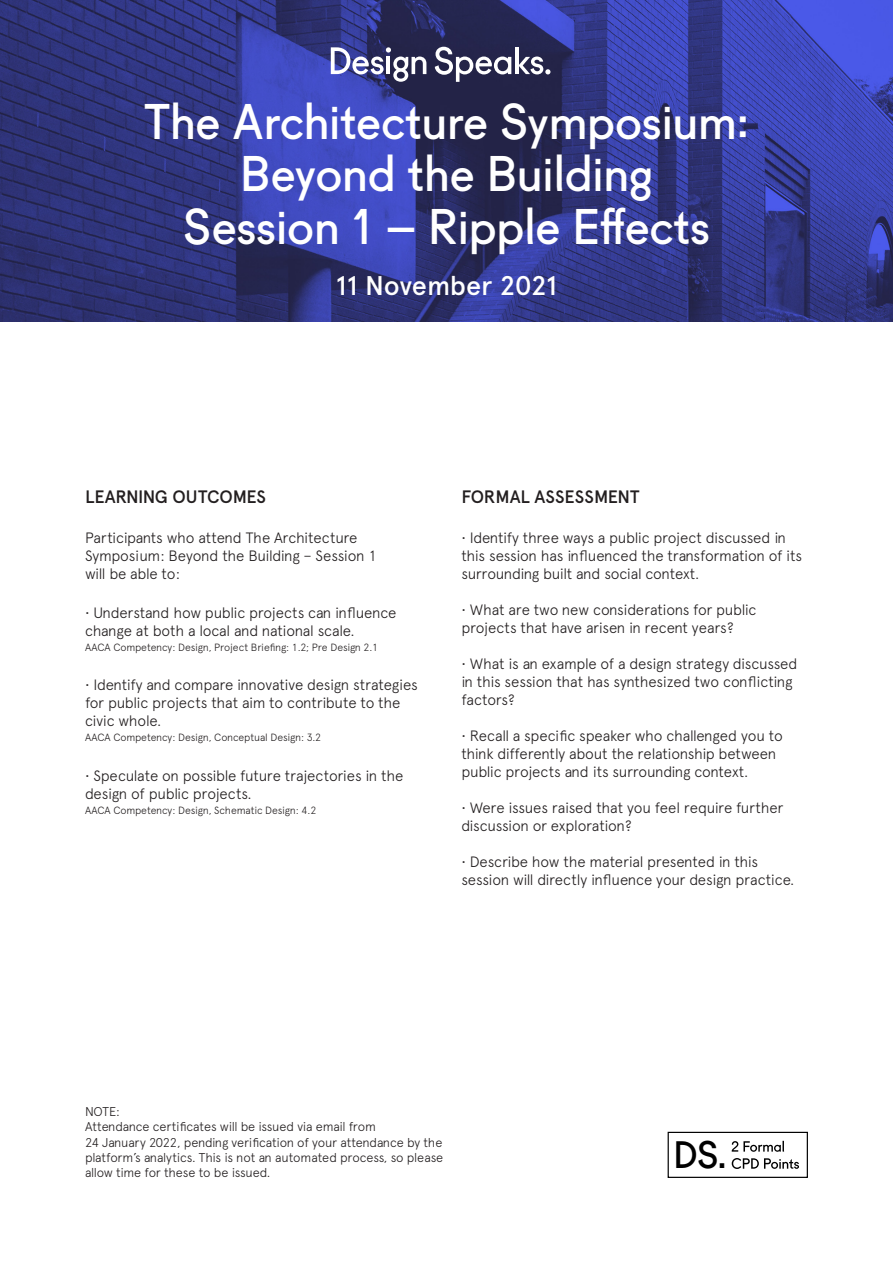
<style>
.page{position:relative;width:893px;height:1263px;background:#fff}
.page>*{position:absolute;margin:0;border:0;box-sizing:border-box;transform-origin:0 0}
.Slide_Title{font:48px/52.5px "Fugue";letter-spacing:.01em;color:#fff;text-align:center}
.t1{font:36.6px "Fugue";color:#000}
.Slide_Title-2{font:500 27px "Apercu Pro";letter-spacing:-.01em;color:#fff}
.t2{font:500 18px "Apercu Pro";letter-spacing:-.01em;color:#231f20}
.t3{font:300 15px/18px "Apercu Pro";letter-spacing:-.015em;color:#231f20}
.t4{font:300 12.75px/15.3px "Apercu Pro";letter-spacing:-.015em;color:#231f20}
.t5{font:300 10.5px "Apercu Pro";letter-spacing:-.01em;color:#231f20}
</style>
<div class="page">
<img style="left:0;top:0;width:893px;height:321px">
<svg style="left:331px;top:47px;width:95px;height:35px"></svg>
<svg style="left:435px;top:47px;width:76px;height:35px"></svg>
<hr style="left:515px;top:47px;width:3px;height:27px;background:#fff">
<svg style="left:518px;top:57px;width:32px;height:17px"></svg>
<svg style="left:732px;top:1141px;width:52px;height:11px"></svg>
<svg style="left:732px;top:1158px;width:67px;height:11px"></svg>
<div style="left:668px;top:1132px;width:140px;height:46px;border:1px solid #000"></div>
<p class="Slide_Title" style="left:144px;top:91px;width:606px">The Architecture Symposium:<br>Beyond the Building<br>Session 1 – Ripple Effects</p>
<p class="Slide_Title-2" style="left:336px;top:265px;width:223px">11 November 2021</p>
<p class="t2" style="left:85px;top:484px;width:183px">LEARNING OUTCOMES</p>
<p class="t3" style="left:85px;top:527px;width:293px">Participants who attend The Architecture<br>Symposium: Beyond the Building – Session 1 will be able to:</p>
<p class="t3" style="left:85px;top:602px;width:313px">• Understand how public projects can influence change at both a local and national scale.</p>
<p class="t5" style="left:85px;top:639px;width:295px">AACA Competency: Design, Project Briefing: 1.2; Pre Design 2.1</p>
<p class="t3" style="left:85px;top:675px;width:334px">• Identify and compare innovative design strategies for public projects that aim to contribute to the civic whole.</p>
<p class="t5" style="left:85px;top:730px;width:238px">AACA Competency: Design, Conceptual Design: 3.2</p>
<p class="t3" style="left:85px;top:765px;width:320px">• Speculate on possible future trajectories in the design of public projects.</p>
<p class="t5" style="left:85px;top:802px;width:233px">AACA Competency: Design, Schematic Design: 4.2</p>
<p class="t2" style="left:461px;top:484px;width:180px">FORMAL ASSESSMENT</p>
<p class="t3" style="left:461px;top:527px;width:342px">• Identify three ways a public project discussed in this session has influenced the transformation of its surrounding built and social context.</p>
<p class="t3" style="left:461px;top:599px;width:297px">• What are two new considerations for public projects that have arisen in recent years?</p>
<p class="t3" style="left:461px;top:653px;width:338px">• What is an example of a design strategy discussed in this session that has synthesized two conflicting factors?</p>
<p class="t3" style="left:461px;top:725px;width:323px">• Recall a specific speaker who challenged you to think differently about the relationship between public projects and its surrounding context.</p>
<p class="t3" style="left:461px;top:797px;width:324px">• Were issues raised that you feel require further discussion or exploration?</p>
<p class="t3" style="left:461px;top:851px;width:335px">• Describe how the material presented in this session will directly influence your design practice.</p>
<p class="t4" style="left:85px;top:1103px;width:360px">NOTE:<br>Attendance certificates will be issued via email from<br>24 January 2022, pending verification of your attendance by the platform’s analytics. This is not an automated process, so please allow time for these to be issued.</p>
<p class="t1" style="left:673px;top:1126px;width:54px">DS.</p>
</div>
